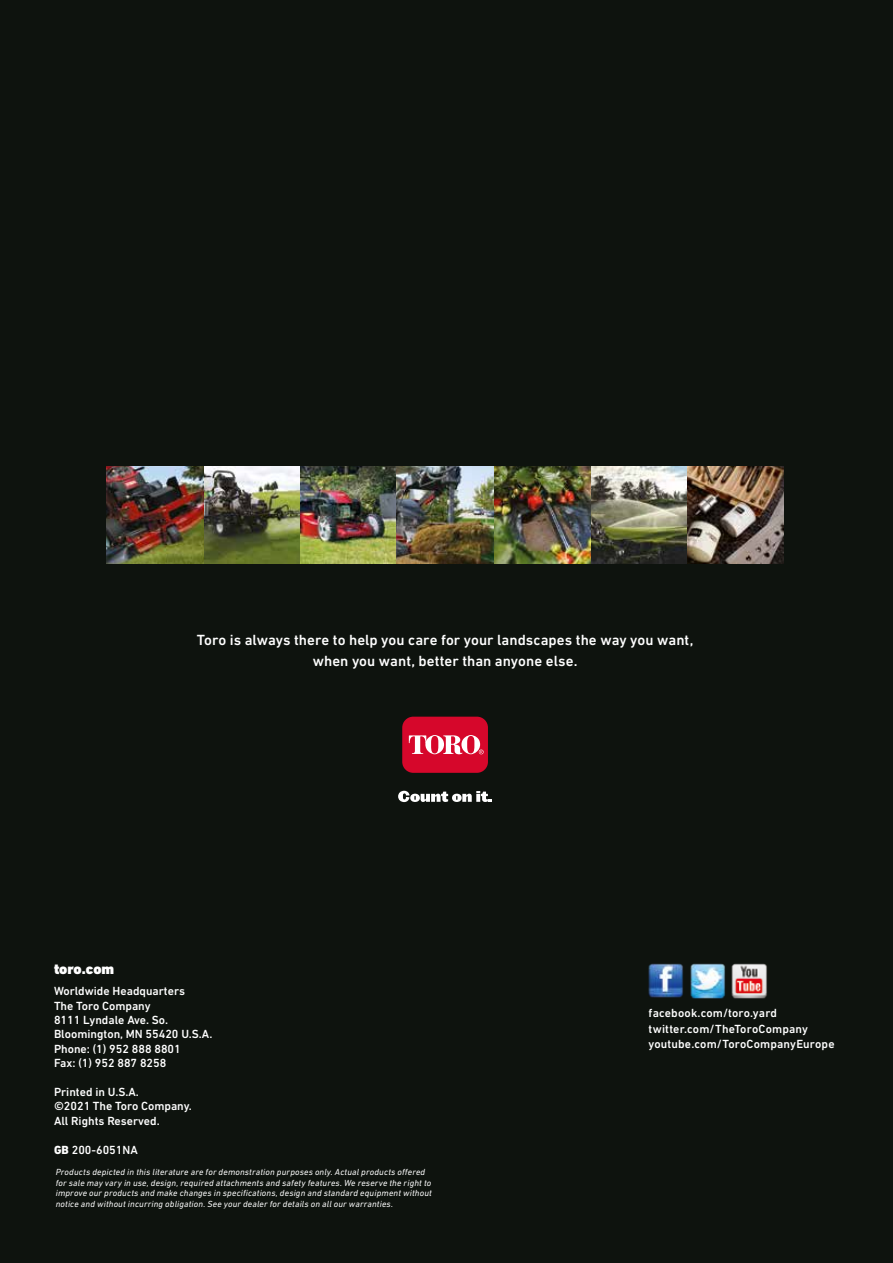
<style>
.page{position:relative;width:893px;height:1263px;background:#0e130e}
.page>*{position:absolute;margin:0;border:0;box-sizing:border-box;transform-origin:0 0}
.t1{font:500 15px/21px "DIN Next LT Pro";letter-spacing:.005em;color:#fff;text-align:center}
.t2{font:900 15px "DIN Next LT Pro";color:#fff}
.t3{font:500 12px/14.4px "DIN Next LT Pro";color:#fff}
.t4{font:italic 9px/10.8px "DIN Next LT Pro";letter-spacing:.015em;color:#fff}
.s1{font-weight:800}
</style>
<div class="page">
<img style="left:300px;top:466px;width:484px;height:97px">
<img style="left:203px;top:466px;width:97px;height:97px">
<img style="left:493px;top:466px;width:97px;height:97px">
<img style="left:106px;top:466px;width:97px;height:97px">
<img style="left:396px;top:466px;width:97px;height:97px">
<svg style="left:398px;top:791px;width:94px;height:11px"></svg>
<div style="left:402px;top:717px;width:86px;height:56px;background:#d6072b;border-radius:11px"></div>
<svg style="left:409px;top:735px;width:75px;height:19px"></svg>
<img style="left:648px;top:963px;width:36px;height:35px">
<img style="left:690px;top:963px;width:77px;height:36px">
<h1 class="t1" style="left:197px;top:629px;width:498px">Toro is always there to help you care for your landscapes the way you want, when you want, better than anyone else.</h1>
<h1 class="t2" style="left:54px;top:960px;width:62px">toro.com</h1>
<h2 class="t3" style="left:54px;top:984px;width:160px">Worldwide Headquarters<br>The Toro Company<br>8111 Lyndale Ave. So.<br>Bloomington, MN 55420 U.S.A.<br>Phone: (1) 952 888 8801<br>Fax: (1) 952 887 8258</h2>
<h2 class="t3" style="left:54px;top:1085px;width:139px">Printed in U.S.A.<br>©2021 The Toro Company.<br>All Rights Reserved.</h2>
<h2 class="t3" style="left:54px;top:1142px;width:85px"><span class="s1">GB</span> 200-6051NA</h2>
<p class="t4" style="left:56px;top:1166px;width:378px">Products depicted in this literature are for demonstration purposes only. Actual products offered for sale may vary in use, design, required attachments and safety features. We reserve the right to improve our products and make changes in specifications, design and standard equipment without notice and without incurring obligation. See your dealer for details on all our warranties.</p>
<h2 class="t3" style="left:649px;top:1005px;width:188px;line-height:15.6px">facebook.com/toro.yard twitter.com/TheToroCompany youtube.com/ToroCompanyEurope</h2>
</div>
